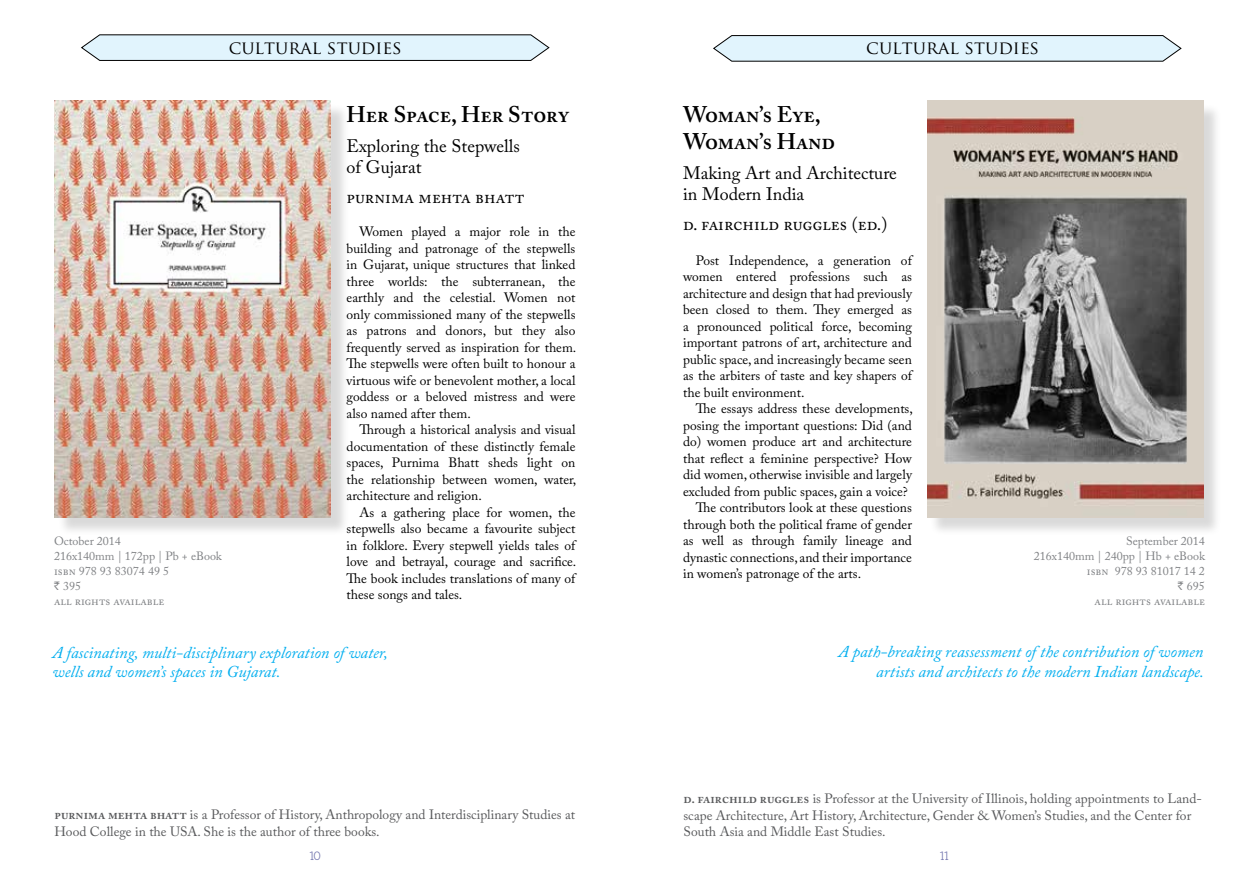
<style>
.page{position:relative;width:1259px;height:893px;background:#fff}
.page>*{position:absolute;margin:0;border:0;box-sizing:border-box;transform-origin:0 0}
.t1{font:600 22.5px/27px "Adobe Caslon Pro";color:#000}
.t2{font:18px/21.6px "Adobe Caslon Pro";color:#000}
.t3{font:18px "Trajan Pro";color:#000}
.t4{font:italic 16.5px/19.8px "Adobe Caslon Pro";color:#00aeef}
.t5{font:13.5px/16.5px "Adobe Caslon Pro";letter-spacing:.005em;color:#000;text-align:justify}
.t6{font:13.5px/16.5px "Adobe Caslon Pro";color:#58595b}
.t7{font:12px/15px "Adobe Caslon Pro";color:#808285}
.t8{font:500 12px "Mank Sans";color:#7578b0}
.s1{font-family:"Rupee"}
.s2{font-weight:600}
</style>
<div class="page">
<svg style="left:81px;top:34px;width:469px;height:27px"></svg>
<div style="left:57px;top:103px;width:292px;height:433px;background:#000;opacity:.15"></div>
<img style="left:54px;top:101px;width:277px;height:416px">
<svg style="left:713px;top:35px;width:469px;height:27px"></svg>
<div style="left:929px;top:103px;width:293px;height:433px;background:#000;opacity:.15"></div>
<img style="left:927px;top:101px;width:276px;height:416px">
<h2 class="t3" style="left:229px;top:36px;width:175px">CULTURAL STUDIES</h2>
<p class="t7" style="left:54px;top:534px;width:170px">October 2014<br>216x140mm | 172pp | Pb + eBook isbn 978 93 83074 49 5<br><span class="s1">s</span> 395<br>all rights available</p>
<h1 class="t1" style="left:347px;top:100px;width:224px">Her Space, Her Story</h1>
<h2 class="t2" style="left:347px;top:135px;width:175px">Exploring the Stepwells of Gujarat</h2>
<h2 class="t2" style="left:347px;top:186px;width:180px">purnima mehta bhatt</h2>
<p class="t5" style="left:347px;top:223px;width:231px;text-indent:13px">Women played a major role in the building and patronage of the stepwells in Gujarat, unique structures that linked three worlds: the subterranean, the earthly and the celestial. Women not only commissioned many of the stepwells as patrons and donors, but they also frequently served as inspiration for them.<br>The stepwells were often built to honour a virtuous wife or benevolent mother, a local goddess or a beloved mistress and were also named after them.</p>
<p class="t5" style="left:347px;top:421px;width:231px;text-indent:13px">Through a historical analysis and visual documentation of these distinctly female spaces, Purnima Bhatt sheds light on the relationship between women, water, architecture and religion.</p>
<p class="t5" style="left:347px;top:504px;width:232px;text-align:left;text-indent:13px">As a gathering place for women, the stepwells also became a favourite subject in folklore. Every stepwell yields tales of love and betrayal, courage and sacrifice.<br>The book includes translations of many of these songs and tales.</p>
<p class="t4" style="left:52px;top:642px;width:337px">A fascinating, multi-disciplinary exploration of water, wells and women’s spaces in Gujarat.</p>
<p class="t6" style="left:54px;top:806px;width:522px"><span class="s2">purnima mehta bhatt</span> is a Professor of History, Anthropology and Interdisciplinary Studies at<br>Hood College in the USA. She is the author of three books.</p>
<h2 class="t3" style="left:866px;top:36px;width:175px">CULTURAL STUDIES</h2>
<h1 class="t1" style="left:683px;top:100px;width:154px">Woman’s Eye,<br>Woman’s Hand</h1>
<h2 class="t2" style="left:683px;top:162px;width:215px">Making Art and Architecture in Modern India</h2>
<h2 class="t2" style="left:683px;top:213px;width:206px">d. fairchild ruggles (ed.)</h2>
<p class="t5" style="left:683px;top:252px;width:232px;text-align:left;text-indent:13px">Post Independence, a generation of women entered professions such as architecture and design that had previously been closed to them. They emerged as a pronounced political force, becoming important patrons of art, architecture and public space, and increasingly became seen as the arbiters of taste and key shapers of the built environment.</p>
<p class="t5" style="left:696px;top:400px;width:218px">The essays address these developments,</p>
<p class="t5" style="left:683px;top:417px;width:230px">posing the important questions: Did (and</p>
<p class="t5" style="left:683px;top:433px;width:230px">do) women produce art and architecture</p>
<p class="t5" style="left:683px;top:450px;width:231px">that reflect a feminine perspective? How</p>
<p class="t5" style="left:683px;top:466px;width:231px">did women, otherwise invisible and largely</p>
<p class="t5" style="left:683px;top:483px;width:226px">excluded from public spaces, gain a voice?</p>
<p class="t5" style="left:696px;top:499px;width:217px">The contributors look at these questions</p>
<p class="t5" style="left:683px;top:516px;width:230px">through both the political frame of gender</p>
<p class="t5" style="left:683px;top:532px;width:230px">as well as through family lineage and</p>
<p class="t5" style="left:683px;top:549px;width:230px">dynastic connections, and their importance</p>
<p class="t5" style="left:683px;top:565px;width:179px">in women’s patronage of the arts.</p>
<p class="t7" style="left:1033px;top:534px;width:173px;text-align:right">September 2014<br>216x140mm | 240pp | Hb + eBook isbn 978 93 81017 14 2<br><span class="s1">s</span> 695<br>all rights available</p>
<p class="t4" style="left:838px;top:642px;width:367px;text-align:right">A path-breaking reassessment of the contribution of women artists and architects to the modern Indian landscape.</p>
<p class="t6" style="left:683px;top:790px;width:520px"><span class="s2">d. fairchild ruggles</span> is Professor at the University of Illinois, holding appointments to Land&shy;scape Architecture, Art History, Architecture, Gender &amp; Women’s Studies, and the Center for<br>South Asia and Middle East Studies.</p>
<p class="t8" style="left:309px;top:848px;width:13px">10</p>
<p class="t8" style="left:939px;top:848px;width:11px">11</p>
</div>
